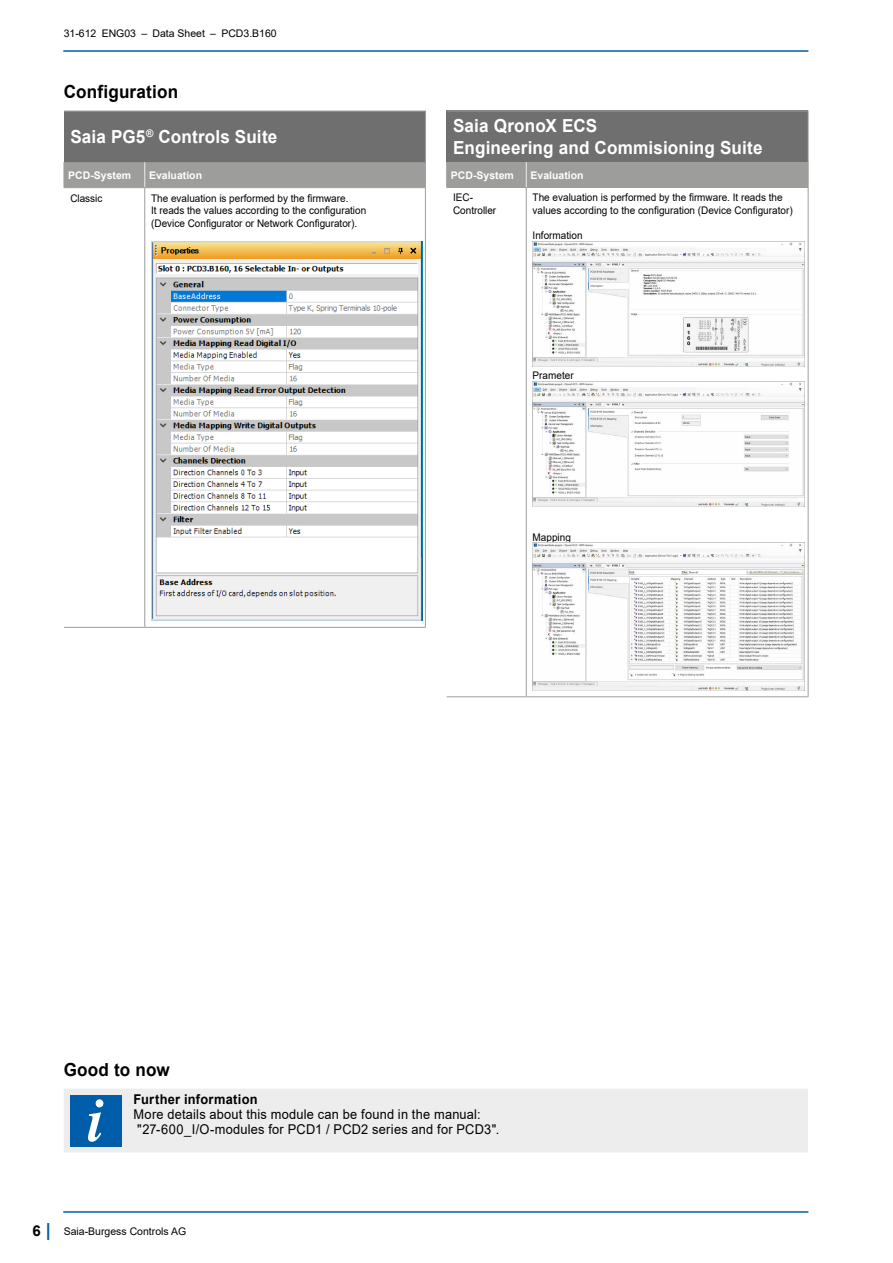
<style>
.page{position:relative;width:893px;height:1263px;background:#fff}
.page>*{position:absolute;margin:0;border:0;box-sizing:border-box;transform-origin:0 0}
.Text__Titel_1_Subtit{font:700 18px/21.6px "Arial";letter-spacing:.01em;color:#fff;scale:.95 1}
.Text__Titel_1_Subtit-2{font:700 18px "Arial";letter-spacing:.01em;color:#000;scale:.95 1}
.Text__left_justified{font:13.5px/15px "Arial";letter-spacing:.02em;color:#000;scale:.95 1}
.Text__left_justified-2{font:700 13.5px "Arial";letter-spacing:.025em;color:#000;scale:.95 1}
.Tables__Data-Row__7{font:10.5px/12.6px "Arial";color:#000;scale:.95 1}
.Tables__Data-Row__7-2{font:10.5px "Arial";color:#000}
.Tables__Data_Column{font:700 10.5px "Arial";color:#fff}
.s1{font-weight:700;font-size:15px}
.s2{font-weight:700;font-size:18px;color:#005da9}
</style>
<div class="page">
<hr style="left:64px;top:1211px;width:744px;height:2px;background:#005da9">
<hr style="left:64px;top:50px;width:744px;height:2px;background:#005da9">
<div style="left:64px;top:111px;width:361px;height:51px;background:#706f6f"></div>
<hr style="left:425px;top:112px;width:1px;height:50px;background:#9d9d9c">
<hr style="left:64px;top:111px;width:81px;height:1px;background:#9d9d9c">
<hr style="left:145px;top:111px;width:281px;height:1px;background:#9d9d9c">
<hr style="left:144px;top:188px;width:1px;height:439px;background:#9d9d9c">
<hr style="left:425px;top:188px;width:1px;height:439px;background:#9d9d9c">
<hr style="left:64px;top:627px;width:81px;height:1px;background:#9d9d9c">
<hr style="left:145px;top:627px;width:281px;height:1px;background:#9d9d9c">
<div style="left:64px;top:162px;width:362px;height:25px;background:#9d9d9c"></div>
<hr style="left:64px;top:187px;width:81px;height:1px;background:#9d9d9c">
<hr style="left:145px;top:187px;width:281px;height:1px;background:#9d9d9c">
<img style="left:151px;top:242px;width:272px;height:379px">
<div style="left:447px;top:111px;width:361px;height:51px;background:#706f6f"></div>
<hr style="left:808px;top:111px;width:1px;height:51px;background:#9d9d9c">
<hr style="left:447px;top:111px;width:79px;height:1px;background:#9d9d9c">
<hr style="left:526px;top:111px;width:282px;height:1px;background:#9d9d9c">
<div style="left:446px;top:162px;width:363px;height:25px;background:#9d9d9c"></div>
<hr style="left:446px;top:187px;width:80px;height:1px;background:#9d9d9c">
<hr style="left:526px;top:187px;width:282px;height:1px;background:#9d9d9c">
<hr style="left:526px;top:188px;width:1px;height:508px;background:#9d9d9c">
<hr style="left:808px;top:188px;width:1px;height:508px;background:#9d9d9c">
<hr style="left:447px;top:696px;width:79px;height:1px;background:#9d9d9c">
<hr style="left:526px;top:696px;width:282px;height:1px;background:#9d9d9c">
<img style="left:533px;top:241px;width:272px;height:126px">
<img style="left:533px;top:381px;width:272px;height:126px">
<img style="left:533px;top:543px;width:272px;height:147px">
<div style="left:64px;top:1089px;width:744px;height:63px;background:#ededed"></div>
<div style="left:70px;top:1095px;width:51px;height:51px;background:#005da9"></div>
<svg style="left:88px;top:1099px;width:15px;height:43px"></svg>
<p class="Tables__Data-Row__7-2" style="left:64px;top:26px;width:215px">31-612 ENG03 – Data Sheet – PCD3.B160</p>
<p class="Text__Titel_1_Subtit-2" style="left:64px;top:79px;width:122px">Configuration</p>
<p class="Text__Titel_1_Subtit" style="left:70px;top:126px;width:220px">Saia PG5<sup>®</sup> Controls Suite</p>
<p class="Tables__Data_Column" style="left:68px;top:168px;width:65px">PCD-System</p>
<p class="Tables__Data_Column" style="left:149px;top:168px;width:55px">Evaluation</p>
<p class="Tables__Data-Row__7" style="left:70px;top:192px;width:35px">Classic</p>
<p class="Tables__Data-Row__7" style="left:151px;top:192px;width:228px">The evaluation is performed by the firmware.<br>It reads the values according to the configuration (Device Configurator or Network Configurator).</p>
<p class="Text__Titel_1_Subtit" style="left:453px;top:115px;width:327px">Saia QronoX ECS<br>Engineering and Commisioning Suite</p>
<p class="Tables__Data_Column" style="left:451px;top:167px;width:65px">PCD-System</p>
<p class="Tables__Data_Column" style="left:530px;top:167px;width:55px">Evaluation</p>
<p class="Tables__Data-Row__7" style="left:453px;top:191px;width:47px">IEC-<br>Controller</p>
<p class="Tables__Data-Row__7" style="left:533px;top:191px;width:275px">The evaluation is performed by the firmware. It reads the values according to the configuration (Device Configurator)</p>
<p class="Tables__Data-Row__7" style="left:533px;top:229px;width:54px">Information</p>
<p class="Tables__Data-Row__7" style="left:533px;top:369px;width:45px">Prameter</p>
<p class="Tables__Data-Row__7" style="left:533px;top:530px;width:42px">Mapping</p>
<p class="Text__Titel_1_Subtit-2" style="left:64px;top:1057px;width:113px">Good to now</p>
<p class="Text__left_justified-2" style="left:134px;top:1090px;width:132px">Further information</p>
<p class="Text__left_justified" style="left:134px;top:1107px;width:387px">More details about this module can be found in the manual: "27-600_I/O-modules for PCD1 / PCD2 series and for PCD3".</p>
<p class="Tables__Data-Row__7-2" style="left:33px;top:1224px;width:155px"><span class="s1">6</span> <span class="s2">|</span> Saia-Burgess Controls AG</p>
</div>
